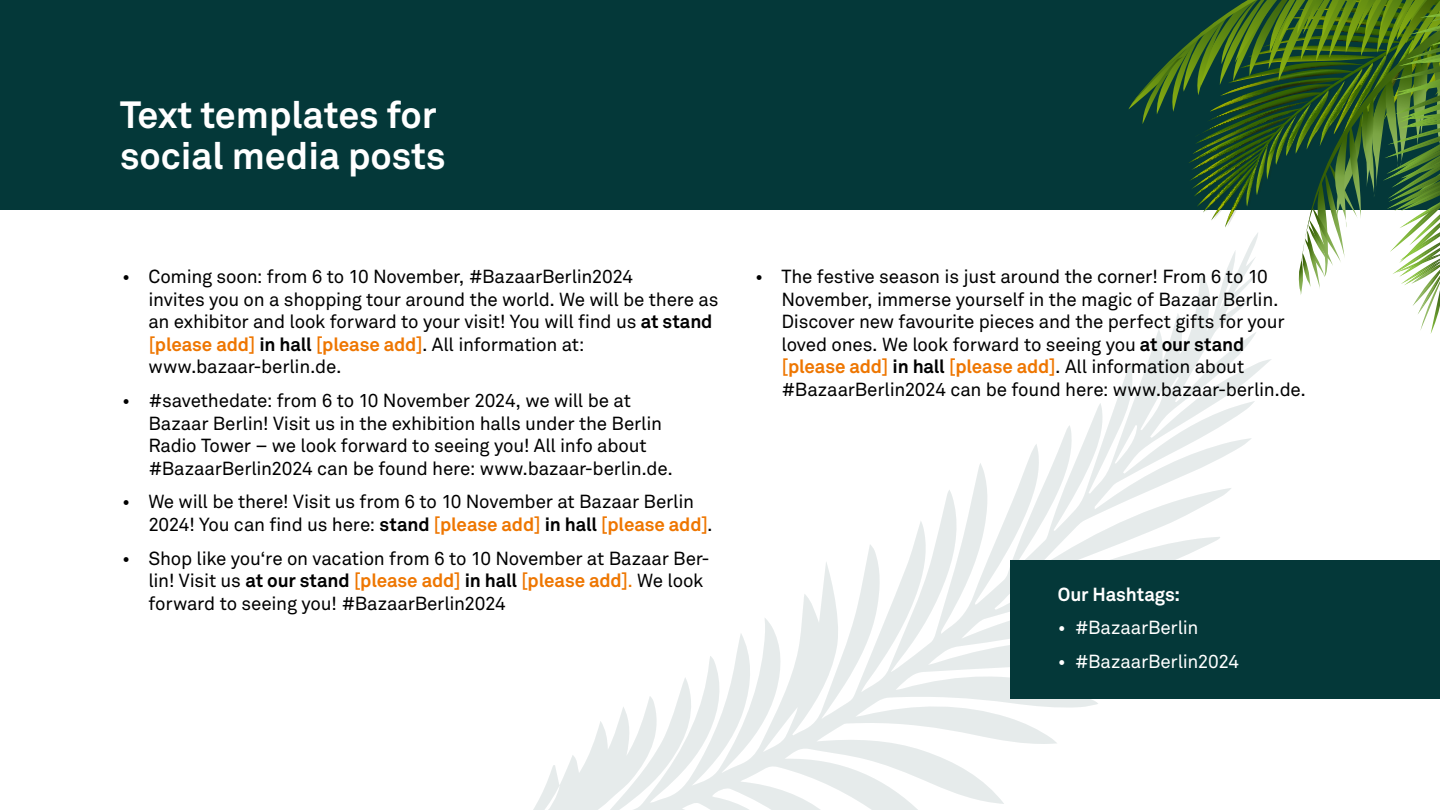
<style>
.page{position:relative;width:1440px;height:810px;background:#fff}
.page>*{position:absolute;margin:0;border:0;box-sizing:border-box;transform-origin:0 0}
.t1{font:700 37.5px "Akkurat Std";color:#fff}
.t2{font:18.75px/22.5px "Akkurat Std";letter-spacing:-.01em;color:#000}
.t3{font:18.75px "Akkurat Std";letter-spacing:-.01em;color:#fff}
.t4{font:700 18.75px "Akkurat Std";letter-spacing:-.005em;color:#fff}
.s1{font-weight:700}
.s2{font-weight:700;color:#ee7600}
.s3{color:#ee7600}
</style>
<div class="page">
<svg style="left:533px;top:337px;width:738px;height:473px"></svg>
<div style="left:0;top:0;width:1440px;height:210px;background:#043839"></div>
<svg style="left:1128px;top:0;width:312px;height:337px"></svg>
<div style="left:1010px;top:560px;width:430px;height:139px;background:#043839"></div>
<p class="t1" style="left:120px;top:92px;width:318px">Text templates for</p>
<p class="t1" style="left:120px;top:133px;width:327px">social media posts</p>
<p class="t2" style="left:148px;top:266px;width:572px;text-indent:-26px">• Coming soon: from 6 to 10 November, #BazaarBerlin2024<br>invites you on a shopping tour around the world. We will be there as an exhibitor and look forward to your visit! You will find us <span class="s1">at stand </span><span class="s2">[please add]</span> <span class="s1">in hall</span> <span class="s2">[please add]</span>. All information at: www.bazaar-berlin.de.</p>
<p class="t2" style="left:148px;top:389px;width:526px;text-indent:-26px">• #savethedate: from 6 to 10 November 2024, we will be at Bazaar Berlin! Visit us in the exhibition halls under the Berlin Radio Tower – we look forward to seeing you! All info about #BazaarBerlin2024 can be found here: www.bazaar-berlin.de.</p>
<p class="t2" style="left:148px;top:491px;width:566px;text-indent:-26px">• We will be there! Visit us from 6 to 10 November at Bazaar Berlin<br>2024! You can find us here: <span class="s1">stand</span> <span class="s2">[please add]</span> <span class="s1">in hall</span> <span class="s2">[please add]</span>.</p>
<p class="t2" style="left:148px;top:547px;width:563px;text-indent:-26px">• Shop like you‘re on vacation from 6 to 10 November at Bazaar Ber&shy;lin! Visit us <span class="s1">at our stand</span> <span class="s2">[please add]</span> <span class="s1">in hall</span> <span class="s2">[please add]</span><span class="s3">.</span> We look forward to seeing you! #BazaarBerlin2024</p>
<p class="t2" style="left:782px;top:266px;width:526px;text-indent:-26px">• The festive season is just around the corner! From 6 to 10<br>November, immerse yourself in the magic of Bazaar Berlin.<br>Discover new favourite pieces and the perfect gifts for your loved ones. We look forward to seeing you <span class="s1">at our stand </span><span class="s2">[please add]</span> <span class="s1">in hall</span> <span class="s2">[please add]</span>. All information about #BazaarBerlin2024 can be found here: www.bazaar-berlin.de.</p>
<p class="t4" style="left:1058px;top:583px;width:124px">Our Hashtags:</p>
<p class="t3" style="left:1058px;top:617px;width:142px">• #BazaarBerlin</p>
<p class="t3" style="left:1058px;top:651px;width:183px">• #BazaarBerlin2024</p>
</div>
